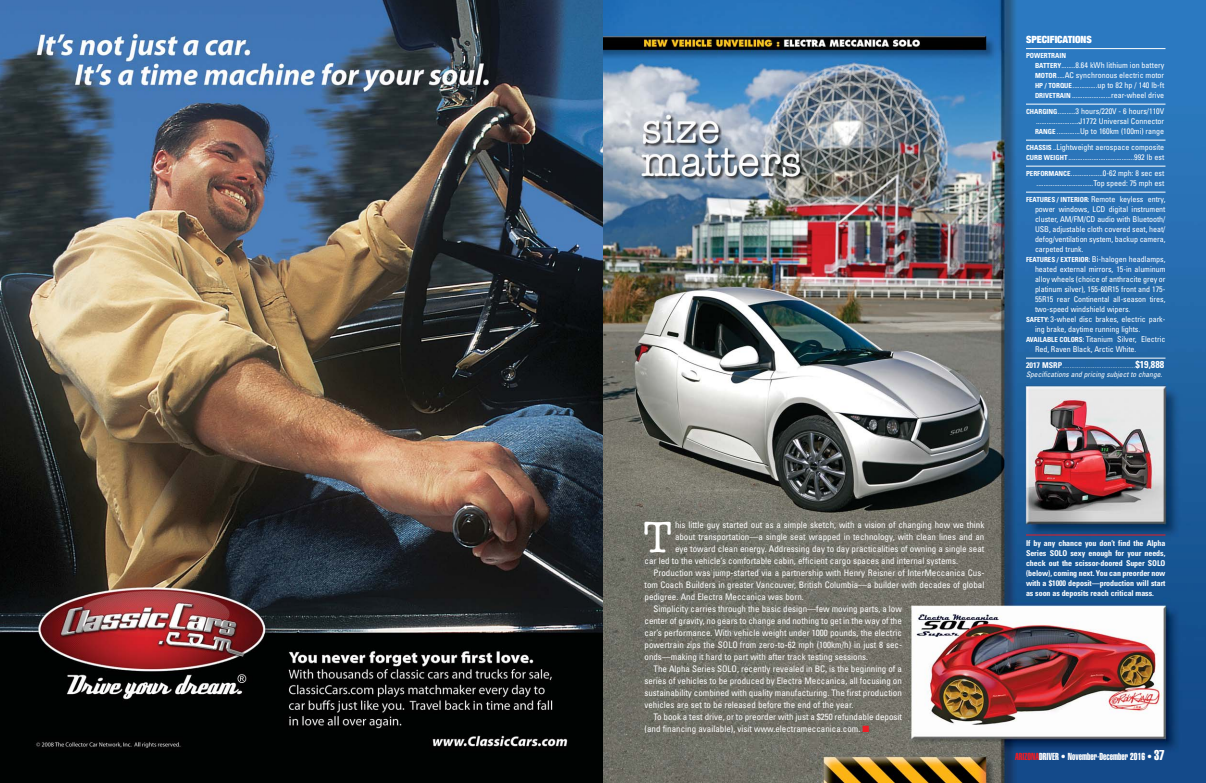
<style>
.page{position:relative;width:1206px;height:783px;background:#fff}
.page>*{position:absolute;margin:0;border:0;box-sizing:border-box;transform-origin:0 0}
.t1{font:500 44.1px "American Typewriter";color:#fff}
.t2{font:10px "Helvetica Extra Compressed";color:#fff}
.t3{font:900 expanded 10px "Helvetica Neue";color:#fff}
.t4{font:condensed 9px "Univers";color:#fff}
.t5{font:condensed 8px/10px "Univers";letter-spacing:-.005em;color:#fff;text-align:justify}
.t6{font:700 condensed 8px/10px "Univers";letter-spacing:-.01em;color:#fff;text-align:justify}
.t7{font:300 condensed 8px "Univers";color:#fff}
.t8{font:italic condensed 7.5px "Univers";color:#fff}
.t9{font:700 condensed 7px "Univers";color:#fff}
.s1{font-weight:700;font-size:7px}
.s2{font-weight:700}
.s3{font-weight:700;font-size:10px}
.s4{color:#ed1c24}
.s5{font-size:14px}
</style>
<div class="page">
<img style="left:603px;top:0;width:603px;height:783px">
<hr style="left:1026px;top:48px;width:140px;height:1px;background:#fff">
<hr style="left:1026px;top:104px;width:140px;height:1px;background:#fff">
<hr style="left:1026px;top:140px;width:140px;height:1px;background:#fff">
<hr style="left:1026px;top:166px;width:140px;height:1px;background:#fff">
<hr style="left:1026px;top:192px;width:140px;height:1px;background:#fff">
<hr style="left:1026px;top:358px;width:140px;height:1px;background:#fff">
<hr style="left:1026px;top:534px;width:140px;height:2px;background:#ed1c24">
<img style="left:0;top:0;width:603px;height:783px">
<p class="t3" style="left:1026px;top:36px;width:67px">SPECIFICATIONS</p>
<p class="t9" style="left:1026px;top:53px;width:42px">POWERTRAIN</p>
<p class="t5" style="left:1035px;top:61px;width:131px"><span class="s1">BATTERY</span>........8.64 kWh lithium ion battery <span class="s1">MOTOR</span>....AC synchronous electric motor <span class="s1">HP / TORQUE</span>..............up to 82 hp / 140 lb-ft <span class="s1">DRIVETRAIN</span> ......................rear-wheel drive</p>
<p class="t5" style="left:1035px;top:107px;width:131px;text-indent:-9px"><span class="s1">CHARGING</span>..........3 hours/220V - 6 hours/110V ........................J1772 Universal Connector <span class="s1">RANGE</span> .............Up to 160km (100mi) range</p>
<p class="t5" style="left:1026px;top:143px;width:140px"><span class="s1">CHASSIS</span> ..Lightweight aerospace composite<br><span class="s1">CURB WEIGHT</span> .....................................992 lb est</p>
<p class="t5" style="left:1026px;top:169px;width:140px;text-align:right"><span class="s1">PERFORMANCE</span>..................0-62 mph: 8 sec est ................................Top speed: 75 mph est</p>
<p class="t5" style="left:1026px;top:195px;width:141px"><span class="s1">FEATURES / INTERIOR:</span> Remote keyless entry,</p>
<p class="t5" style="left:1035px;top:205px;width:132px">power windows, LCD digital instrument</p>
<p class="t5" style="left:1035px;top:215px;width:132px">clus ter, AM/FM/ CD audio with Bluetooth/</p>
<p class="t5" style="left:1035px;top:225px;width:132px">USB, adjustable cloth covered seat, heat/</p>
<p class="t5" style="left:1035px;top:235px;width:132px">defog/ventilation system, backup camera,</p>
<p class="t5" style="left:1035px;top:245px;width:50px">carpeted trunk.</p>
<p class="t5" style="left:1026px;top:255px;width:141px"><span class="s1">FEATURES / EXTERIOR:</span> Bi-halogen headlamps,</p>
<p class="t5" style="left:1035px;top:265px;width:132px">heated external mirrors, 15-in aluminum</p>
<p class="t5" style="left:1035px;top:275px;width:132px">al loy wheels (choice of anthracite grey or</p>
<p class="t5" style="left:1035px;top:285px;width:132px">platinum silver), 155-60R15 front and 175-</p>
<p class="t5" style="left:1035px;top:295px;width:132px">55R15 rear Continental all-season tires,</p>
<p class="t5" style="left:1035px;top:305px;width:97px">two-speed windshield wipers.</p>
<p class="t5" style="left:1026px;top:315px;width:141px"><span class="s1">SAFETY:</span> 3-wheel disc brakes, electric park-</p>
<p class="t5" style="left:1035px;top:325px;width:107px">ing brake, daytime running lights.</p>
<p class="t5" style="left:1026px;top:335px;width:141px"><span class="s1">AVAILABLE COLORS:</span> Titanium Silver, Electric</p>
<p class="t5" style="left:1035px;top:345px;width:103px">Red, Raven Black, Arctic White.</p>
<p class="t7" style="left:1026px;top:362px;width:140px"><span class="s2">2017 MSRP</span>.........................................<span class="s3">$19,888</span></p>
<p class="t8" style="left:1026px;top:372px;width:139px">Specifications and pricing subjectto change.</p>
<h1 class="t1" style="left:644px;top:521px;width:30px">T</h1>
<p class="t4" style="left:675px;top:522px;width:311px">his little guy started out as a simple sketch, with a vision of changing how we think</p>
<p class="t4" style="left:675px;top:534px;width:311px">about transportation—a single seat wrapped in technology, with clean lines and an</p>
<p class="t4" style="left:675px;top:546px;width:311px">eye toward clean energy. Addressing day to day practicalities of owning a single seat</p>
<p class="t4" style="left:645px;top:558px;width:315px">car led to the vehicle’s comfortable cabin, efficient cargo spaces and internal systems.</p>
<p class="t4" style="left:654px;top:570px;width:332px">Production was jump-started via a partnership with Henry Reisner of InterMeccanica Cus -</p>
<p class="t4" style="left:645px;top:582px;width:341px">tom Coach Builders in greater Vancouver, British Columbia—a builder with decades of global</p>
<p class="t4" style="left:645px;top:594px;width:161px">pedigree. And Electra Meccanica was born.</p>
<p class="t4" style="left:654px;top:605px;width:250px">Simplicity carries through the basic design—few moving parts, a low</p>
<p class="t4" style="left:645px;top:617px;width:259px">center of gravity, no gears to change and nothing to get in the way of the</p>
<p class="t4" style="left:645px;top:629px;width:259px">car’s performance. With vehicle weight under 1000 pounds, the electric</p>
<p class="t4" style="left:645px;top:641px;width:259px">power train zips the SOLO from zero-to-62 mph (100km/h) in just 8 sec-</p>
<p class="t4" style="left:645px;top:653px;width:225px">onds —making it hard to part with after track testing sessions.</p>
<p class="t4" style="left:654px;top:665px;width:250px">The Alpha Series SOLO, recently revealed in BC, is the beginning of a</p>
<p class="t4" style="left:645px;top:677px;width:259px">series of vehicles to be produced by Electra Meccanica, all focusing on</p>
<p class="t4" style="left:645px;top:689px;width:259px">sustainability combined with quality manufacturing. The first production</p>
<p class="t4" style="left:645px;top:701px;width:210px">vehicles are set to be released before the end of the year.</p>
<p class="t4" style="left:654px;top:713px;width:250px">To book a test drive, or to preorder with just a $250 refundable deposit</p>
<p class="t4" style="left:645px;top:725px;width:226px">(and financing available), visit www.electrameccanica.com. <span class="s4">■</span></p>
<p class="t6" style="left:1026px;top:538px;width:141px">If by any chance you don’t find the Alpha Series SOLO sexy enough for your needs, check out the scissor-doored Super SOLO (below), coming next. You can pre or der now with a $1000 deposit—pro duc tion will start as soon as deposits reach critical mass.</p>
<p class="t2" style="left:1015px;top:753px;width:151px"><span class="s4">ARIZONA</span>DRIVER • November-December 2016 • <span class="s5">37</span></p>
</div>
